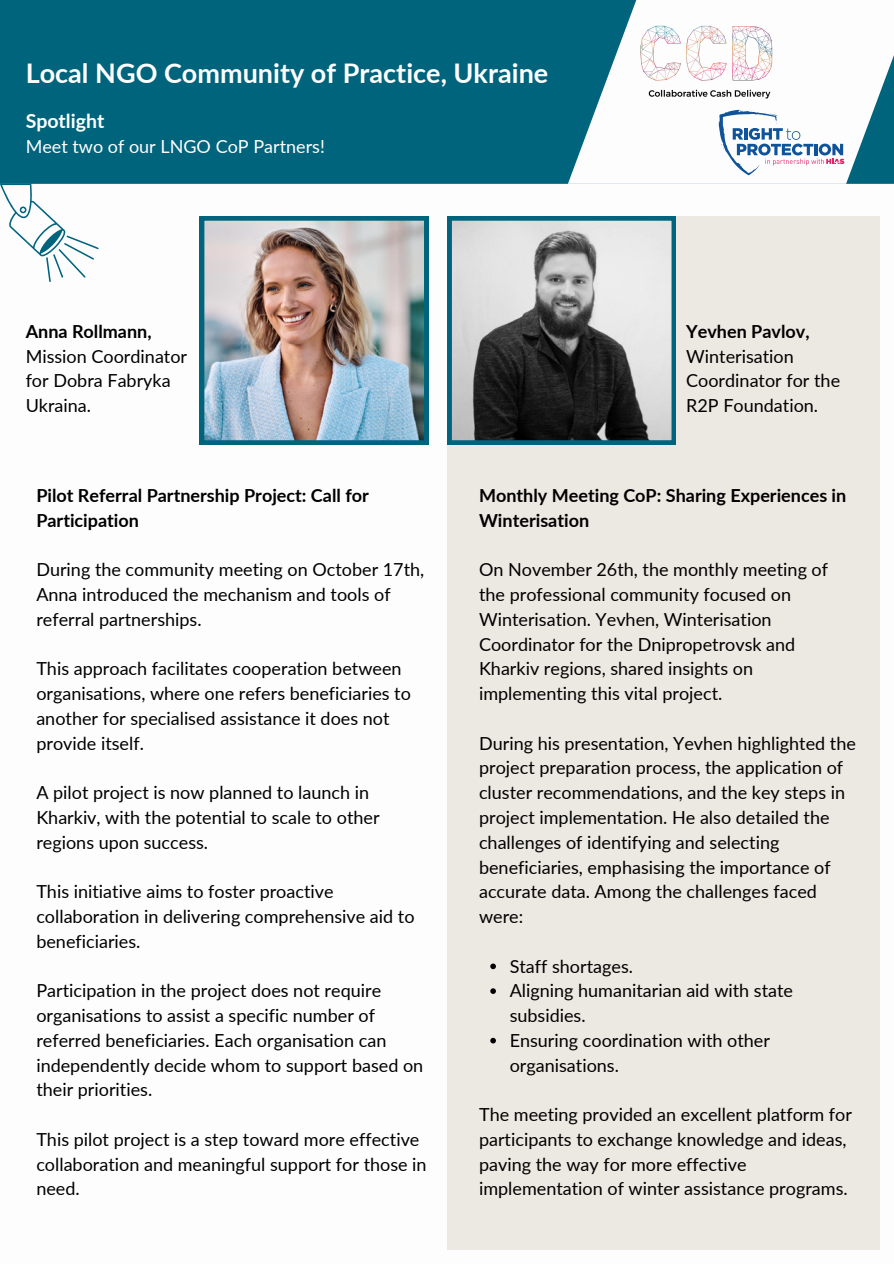
<style>
.page{position:relative;width:894px;height:1264px;background:#fff}
.page>*{position:absolute;margin:0;border:0;box-sizing:border-box;transform-origin:0 0}
.t1{font:700 27px "Lato";color:#fdfdfd}
.t2{font:700 19.5px "Lato";color:#fff}
.t3{font:18px/24.8px "Lato";color:#000}
.t4{font:700 18px/24.8px "Lato";color:#000}
.t5{font:18px "Lato";color:#fff}
.s1{font-weight:700}
</style>
<div class="page">
<div style="left:0;top:0;width:567px;height:184px;background:#00647d"></div>
<svg style="left:567px;top:0;width:326px;height:184px"></svg>
<img style="left:637px;top:21px;width:138px;height:81px">
<div style="left:446px;top:216px;width:433px;height:1033px;background:#ece8e2"></div>
<svg style="left:718px;top:110px;width:126px;height:65px"></svg>
<img style="left:200px;top:216px;width:228px;height:228px">
<svg style="left:0;top:183px;width:99px;height:99px"></svg>
<svg style="left:447px;top:216px;width:228px;height:228px"></svg>
<svg style="left:490px;top:963px;width:6px;height:6px"></svg>
<svg style="left:490px;top:988px;width:6px;height:5px"></svg>
<svg style="left:490px;top:1037px;width:6px;height:6px"></svg>
<h2 class="t1" style="left:26px;top:56px;width:524px">Local NGO Community of Practice, Ukraine</h2>
<h2 class="t2" style="left:26px;top:109px;width:80px">Spotlight</h2>
<p class="t5" style="left:26px;top:135px;width:301px">Meet two of our LNGO CoP Partners!</p>
<p class="t3" style="left:26px;top:318px;width:163px"><span class="s1">Anna Rollmann,<br></span>Mission Coordinator for Dobra Fabryka<br>Ukraina.</p>
<p class="t3" style="left:686px;top:318px;width:155px"><span class="s1">Yevhen Pavlov,<br></span>Winterisation<br>Coordinator for the<br>R2P Foundation.</p>
<p class="t4" style="left:36px;top:482px;width:334px">Pilot Referral Partnership Project: Call for<br>Participation</p>
<p class="t3" style="left:36px;top:557px;width:389px">During the community meeting on October 17th,<br>Anna introduced the mechanism and tools of referral partnerships.</p>
<p class="t3" style="left:36px;top:656px;width:376px">This approach facilitates cooperation between organisations, where one refers beneficiaries to another for specialised assistance it does not provide itself.</p>
<p class="t3" style="left:36px;top:779px;width:344px">A pilot project is now planned to launch in<br>Kharkiv, with the potential to scale to other regions upon success.</p>
<p class="t3" style="left:36px;top:878px;width:379px">This initiative aims to foster proactive collaboration in delivering comprehensive aid to beneficiaries.</p>
<p class="t3" style="left:36px;top:977px;width:388px">Participation in the project does not require organisations to assist a specific number of referred beneficiaries. Each organisation can independently decide whom to support based on their priorities.</p>
<p class="t3" style="left:36px;top:1126px;width:392px">This pilot project is a step toward more effective collaboration and meaningful support for those in need.</p>
<h1 class="t4" style="left:479px;top:482px;width:369px">Monthly Meeting СоР: Sharing Experiences in<br>Winterisation</h1>
<p class="t3" style="left:479px;top:557px;width:350px">On November 26th, the monthly meeting of the professional community focused on Winterisation. Yevhen, Winterisation Coordinator for the Dnipropetrovsk and Kharkiv regions, shared insights on implementing this vital project.</p>
<p class="t3" style="left:479px;top:730px;width:378px">During his presentation, Yevhen highlighted the project preparation process, the application of cluster recommendations, and the key steps in project implementation. He also detailed the challenges of identifying and selecting beneficiaries, emphasising the importance of accurate data. Among the challenges faced were:</p>
<p class="t3" style="left:509px;top:953px;width:125px">Staff shortages.</p>
<p class="t3" style="left:509px;top:977px;width:285px">Aligning humanitarian aid with state subsidies.</p>
<p class="t3" style="left:509px;top:1027px;width:262px">Ensuring coordination with other organisations.</p>
<p class="t3" style="left:479px;top:1101px;width:374px">The meeting provided an excellent platform for participants to exchange knowledge and ideas, paving the way for more effective implementation of winter assistance programs.</p>
</div>
